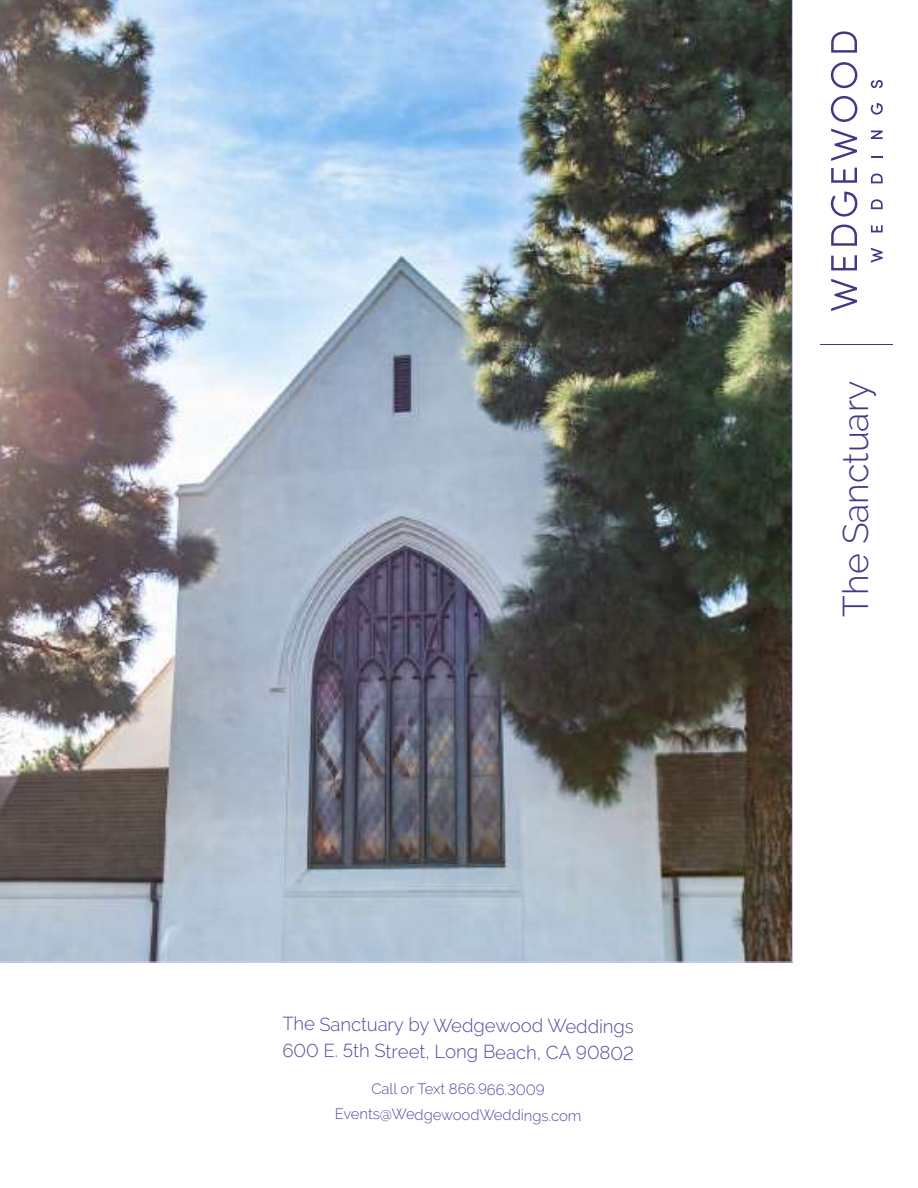
<style>
.page{position:relative;width:918px;height:1188px;background:#fff}
.page>*{position:absolute;margin:0;border:0;box-sizing:border-box;transform-origin:0 0}
.t1{font:300 35.7px "Raleway";color:#423887}
.t2{font:300 18.75px/26.4px "Raleway";letter-spacing:-.01em;color:#52499e}
.t3{font:300 15px/25.7px "Raleway";letter-spacing:-.01em;color:#52499e;text-align:center}
</style>
<div class="page">
<svg style="left:871px;top:248px;width:12px;height:15px"></svg>
<svg style="left:871px;top:225px;width:12px;height:7px"></svg>
<svg style="left:871px;top:199px;width:12px;height:10px"></svg>
<svg style="left:871px;top:174px;width:12px;height:9px"></svg>
<svg style="left:871px;top:156px;width:12px;height:2px"></svg>
<svg style="left:871px;top:131px;width:12px;height:8px"></svg>
<svg style="left:871px;top:103px;width:12px;height:12px"></svg>
<svg style="left:871px;top:80px;width:12px;height:8px"></svg>
<svg style="left:831px;top:279px;width:26px;height:32px"></svg>
<svg style="left:831px;top:255px;width:26px;height:15px"></svg>
<svg style="left:831px;top:225px;width:26px;height:21px"></svg>
<svg style="left:831px;top:192px;width:26px;height:25px"></svg>
<svg style="left:831px;top:168px;width:26px;height:15px"></svg>
<svg style="left:831px;top:129px;width:26px;height:32px"></svg>
<svg style="left:831px;top:96px;width:26px;height:26px"></svg>
<svg style="left:831px;top:62px;width:26px;height:26px"></svg>
<svg style="left:831px;top:31px;width:26px;height:22px"></svg>
<hr style="left:820px;top:344px;width:73px;height:1px;background:#423887">
<img style="left:0;top:0;width:793px;height:962px">
<p class="t2" style="left:282px;top:1012px;width:353px">The Sanctuary by Wedgewood Weddings<br>600 E. 5th Street, Long Beach, CA 90802</p>
<p class="t3" style="left:335px;top:1076px;width:248px">Call or Text 866.966.3009<br>Events@WedgewoodWeddings.com</p>
<h1 class="t1" style="left:835px;top:617px;width:237px;rotate:-90deg">The Sanctuary</h1>
</div>
